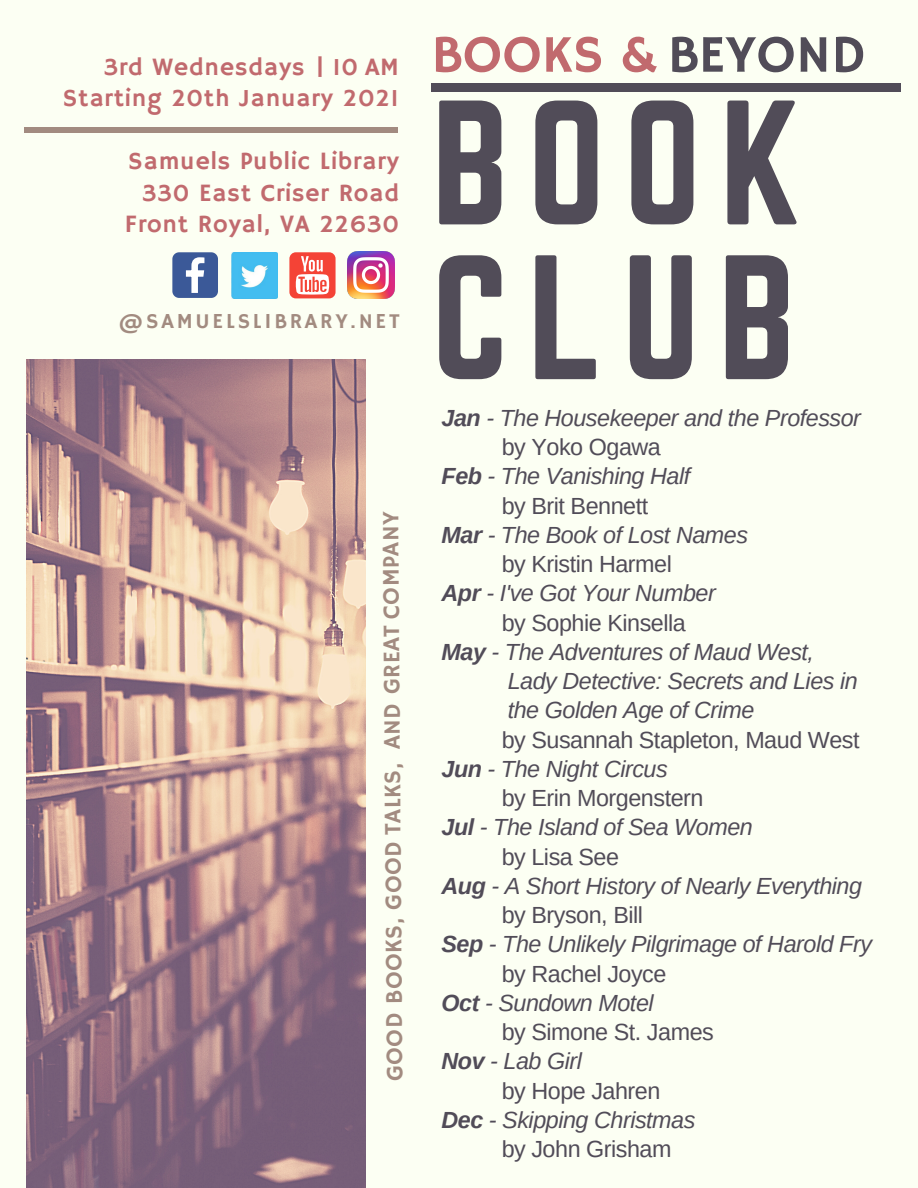
<style>
.page{position:relative;width:918px;height:1188px;background:#fcfff3}
.page>*{position:absolute;margin:0;border:0;box-sizing:border-box;transform-origin:0 0}
.t1{font:154.8px "Norwester";letter-spacing:.12em;color:#514c58}
.t2{font:52.95px "Hammersmith One";color:#c16a6e}
.t3{font:24.9px "Hammersmith One";letter-spacing:.03em;color:#c16a6e}
.t4{font:23.7px "Hammersmith One";letter-spacing:.01em;color:#a28b80}
.t5{font:italic 23.4px "Arimo";letter-spacing:-.02em;color:#514c58}
.t6{font:23.4px "Arimo";letter-spacing:-.02em;color:#514c58}
.t7{font:21.3px "Hammersmith One";letter-spacing:.13em;color:#a28b80}
.s1{color:#514c58}
.s2{font-weight:700}
</style>
<div class="page">
<div style="left:432px;top:83px;width:469px;height:9px;background:#514c58"></div>
<div style="left:24px;top:128px;width:373px;height:5px;background:#a28b80"></div>
<img style="left:27px;top:360px;width:338px;height:828px">
<img style="left:347px;top:251px;width:48px;height:48px">
<svg style="left:172px;top:252px;width:46px;height:46px"></svg>
<div style="left:289px;top:252px;width:47px;height:46px;background:#f44336;border-radius:6px"></div>
<svg style="left:296px;top:256px;width:33px;height:39px"></svg>
<img style="left:231px;top:252px;width:47px;height:46px">
<p class="t3" style="left:104px;top:52px;width:297px">3rd Wednesdays | 10 AM</p>
<p class="t3" style="left:63px;top:84px;width:337px">Starting 20th January 2021</p>
<p class="t3" style="left:128px;top:147px;width:272px">Samuels Public Library</p>
<p class="t3" style="left:142px;top:178px;width:258px">330 East Criser Road</p>
<p class="t3" style="left:125px;top:210px;width:276px">Front Royal, VA 22630</p>
<p class="t7" style="left:119px;top:309px;width:283px">@SAMUELSLIBRARY.NET</p>
<p class="t4" style="left:379px;top:1081px;width:572px;rotate:-90deg">GOOD BOOKS, GOOD TALKS, AND GREAT COMPANY</p>
<p class="t2" style="left:432px;top:24px;width:436px">BOOKS &amp; <span class="s1">BEYOND</span></p>
<p class="t1" style="left:432px;top:89px;width:373px">BOOK</p>
<p class="t1" style="left:432px;top:244px;width:366px">CLUB</p>
<p class="t5" style="left:442px;top:405px;width:421px"><span class="s2">Jan</span> - The Housekeeper and the Professor</p>
<p class="t6" style="left:502px;top:434px;width:161px">by Yoko Ogawa</p>
<p class="t5" style="left:442px;top:463px;width:250px"><span class="s2">Feb</span> - The Vanishing Half</p>
<p class="t6" style="left:502px;top:493px;width:148px">by Brit Bennett</p>
<p class="t5" style="left:442px;top:522px;width:308px"><span class="s2">Mar</span> - The Book of Lost Names</p>
<p class="t6" style="left:502px;top:551px;width:172px">by Kristin Harmel</p>
<p class="t5" style="left:442px;top:580px;width:276px"><span class="s2">Apr</span> - I've Got Your Number</p>
<p class="t6" style="left:502px;top:610px;width:186px">by Sophie Kinsella</p>
<p class="t5" style="left:442px;top:639px;width:374px"><span class="s2">May</span> - The Adventures of Maud West,</p>
<p class="t5" style="left:508px;top:668px;width:352px">Lady Detective: Secrets and Lies in</p>
<p class="t5" style="left:508px;top:697px;width:248px">the Golden Age of Crime</p>
<p class="t6" style="left:502px;top:727px;width:359px">by Susannah Stapleton, Maud West</p>
<p class="t5" style="left:442px;top:756px;width:228px"><span class="s2">Jun</span> - The Night Circus</p>
<p class="t6" style="left:502px;top:785px;width:203px">by Erin Morgenstern</p>
<p class="t5" style="left:442px;top:814px;width:313px"><span class="s2">Jul</span> - The Island of Sea Women</p>
<p class="t6" style="left:502px;top:844px;width:119px">by Lisa See</p>
<p class="t5" style="left:442px;top:873px;width:422px"><span class="s2">Aug</span> - A Short History of Nearly Everything</p>
<p class="t6" style="left:502px;top:902px;width:143px">by Bryson, Bill</p>
<p class="t5" style="left:442px;top:931px;width:432px"><span class="s2">Sep</span> - The Unlikely Pilgrimage of Harold Fry</p>
<p class="t6" style="left:502px;top:961px;width:166px">by Rachel Joyce</p>
<p class="t5" style="left:442px;top:990px;width:214px"><span class="s2">Oct</span> - Sundown Motel</p>
<p class="t6" style="left:502px;top:1019px;width:214px">by Simone St. James</p>
<p class="t5" style="left:442px;top:1048px;width:142px"><span class="s2">Nov</span> - Lab Girl</p>
<p class="t6" style="left:502px;top:1078px;width:160px">by Hope Jahren</p>
<p class="t5" style="left:442px;top:1107px;width:255px"><span class="s2">Dec</span> - Skipping Christmas</p>
<p class="t6" style="left:502px;top:1136px;width:171px">by John Grisham</p>
</div>
